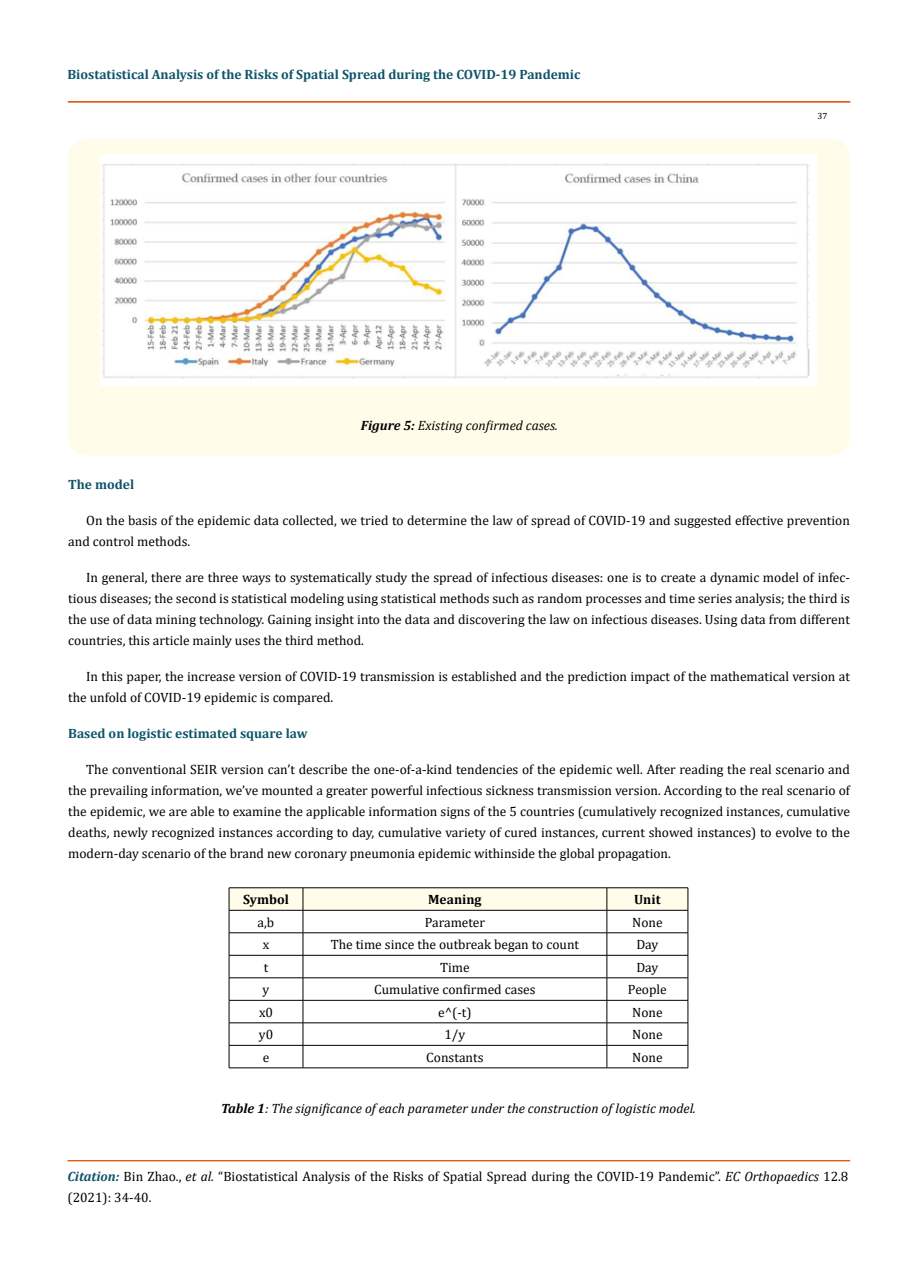
<style>
.page{position:relative;width:917px;height:1262px;background:#fff}
.page>*{position:absolute;margin:0;border:0;box-sizing:border-box;transform-origin:0 0}
.t1{font:13.5px/21px "Cambria";color:#000}
.t2{font:700 13.5px "Cambria";color:#0e546a}
.t3{font:italic 13.5px "Cambria";color:#000}
.t4{font:700 13.5px "Cambria";color:#000}
.t5{font:9px "Cambria";color:#000}
.s1{font-weight:700}
.s2{font-weight:700;font-style:italic;color:#0e546a}
.s3{font-style:italic}
</style>
<div class="page">
<hr style="left:68px;top:102px;width:781px;height:1px;background:#e05d1a">
<div style="left:68px;top:101px;width:782px;height:1px;border:1px solid #e05d1a"></div>
<div style="left:68px;top:1160px;width:781px;height:1px;border:1px solid #e05d1a"></div>
<div style="left:68px;top:139px;width:781px;height:316px;background:#fffde9;border-radius:18px"></div>
<img style="left:101px;top:154px;width:715px;height:231px">
<svg style="left:229px;top:887px;width:459px;height:180px"></svg>
<hr style="left:229px;top:1067px;width:74px;height:1px;background:#000">
<hr style="left:303px;top:1067px;width:304px;height:1px;background:#000">
<hr style="left:607px;top:1067px;width:81px;height:1px;background:#000">
<p class="t2" style="left:68px;top:65px;width:514px">Biostatistical Analysis of the Risks of Spatial Spread during the COVID-19 Pandemic</p>
<p class="t3" style="left:361px;top:415px;width:198px"><span class="s1">Figure 5:</span> Existing confirmed cases.</p>
<p class="t5" style="left:817px;top:111px;width:11px">37</p>
<p class="t2" style="left:68px;top:475px;width:67px">The model</p>
<p class="t1" style="left:68px;top:510px;width:783px;text-indent:18px">On the basis of the epidemic data collected, we tried to determine the law of spread of COVID-19 and suggested effective prevention and control methods.</p>
<p class="t1" style="left:68px;top:567px;width:783px;text-align:justify;text-indent:18px">In general, there are three ways to systematically study the spread of infectious diseases: one is to create a dynamic model of infec&shy;tious diseases; the second is statistical modeling using statistical methods such as random processes and time series analysis; the third is the use of data mining technology. Gaining insight into the data and discovering the law on infectious diseases. Using data from different countries, this article mainly uses the third method.</p>
<p class="t1" style="left:68px;top:666px;width:783px;text-indent:18px">In this paper, the increase version of COVID-19 transmission is established and the prediction impact of the mathematical version at the unfold of COVID-19 epidemic is compared.</p>
<p class="t2" style="left:68px;top:724px;width:241px">Based on logistic estimated square law</p>
<p class="t1" style="left:68px;top:759px;width:783px;text-align:justify;text-indent:18px">The conventional SEIR version can’t describe the one-of-a-kind tendencies of the epidemic well. After reading the real scenario and the prevailing information, we’ve mounted a greater powerful infectious sickness transmission version. According to the real scenario of the epidemic, we are able to examine the applicable information signs of the 5 countries (cumulatively recognized instances, cumulative deaths, newly recognized instances according to day, cumulative variety of cured instances, current showed instances) to evolve to the modern-day scenario of the brand new coronary pneumonia epidemic withinside the global propagation.</p>
<p class="t4" style="left:243px;top:890px;width:47px">Symbol</p>
<p class="t4" style="left:428px;top:890px;width:55px">Meaning</p>
<p class="t4" style="left:634px;top:890px;width:28px">Unit</p>
<p class="t1" style="left:257px;top:911px;width:18px">a,b</p>
<p class="t1" style="left:424px;top:911px;width:62px">Parameter</p>
<p class="t1" style="left:632px;top:911px;width:32px">None</p>
<p class="t1" style="left:263px;top:934px;width:8px">x</p>
<p class="t1" style="left:331px;top:934px;width:250px">The time since the outbreak began to count</p>
<p class="t1" style="left:636px;top:934px;width:24px">Day</p>
<p class="t1" style="left:264px;top:956px;width:6px">t</p>
<p class="t1" style="left:440px;top:956px;width:31px">Time</p>
<p class="t1" style="left:636px;top:956px;width:24px">Day</p>
<p class="t1" style="left:262px;top:979px;width:8px">y</p>
<p class="t1" style="left:374px;top:979px;width:163px">Cumulative confirmed cases</p>
<p class="t1" style="left:628px;top:979px;width:40px">People</p>
<p class="t1" style="left:259px;top:1001px;width:15px">x0</p>
<p class="t1" style="left:438px;top:1001px;width:35px">e^(-t)</p>
<p class="t1" style="left:632px;top:1001px;width:32px">None</p>
<p class="t1" style="left:259px;top:1024px;width:16px">y0</p>
<p class="t1" style="left:444px;top:1024px;width:22px">1/y</p>
<p class="t1" style="left:632px;top:1024px;width:32px">None</p>
<p class="t1" style="left:263px;top:1046px;width:8px">e</p>
<p class="t1" style="left:426px;top:1046px;width:59px">Constants</p>
<p class="t1" style="left:632px;top:1046px;width:32px">None</p>
<p class="t3" style="left:221px;top:1099px;width:476px"><span class="s1">Table 1</span>: The significance of each parameter under the construction of logistic model.</p>
<p class="t1" style="left:68px;top:1165px;width:782px"><span class="s2">Citation:</span> Bin Zhao., <span class="s3">et al.</span> “Biostatistical Analysis of the Risks of Spatial Spread during the COVID-19 Pandemic”. <span class="s3">EC Orthopaedics</span> 12.8 (2021): 34-40.</p>
</div>
